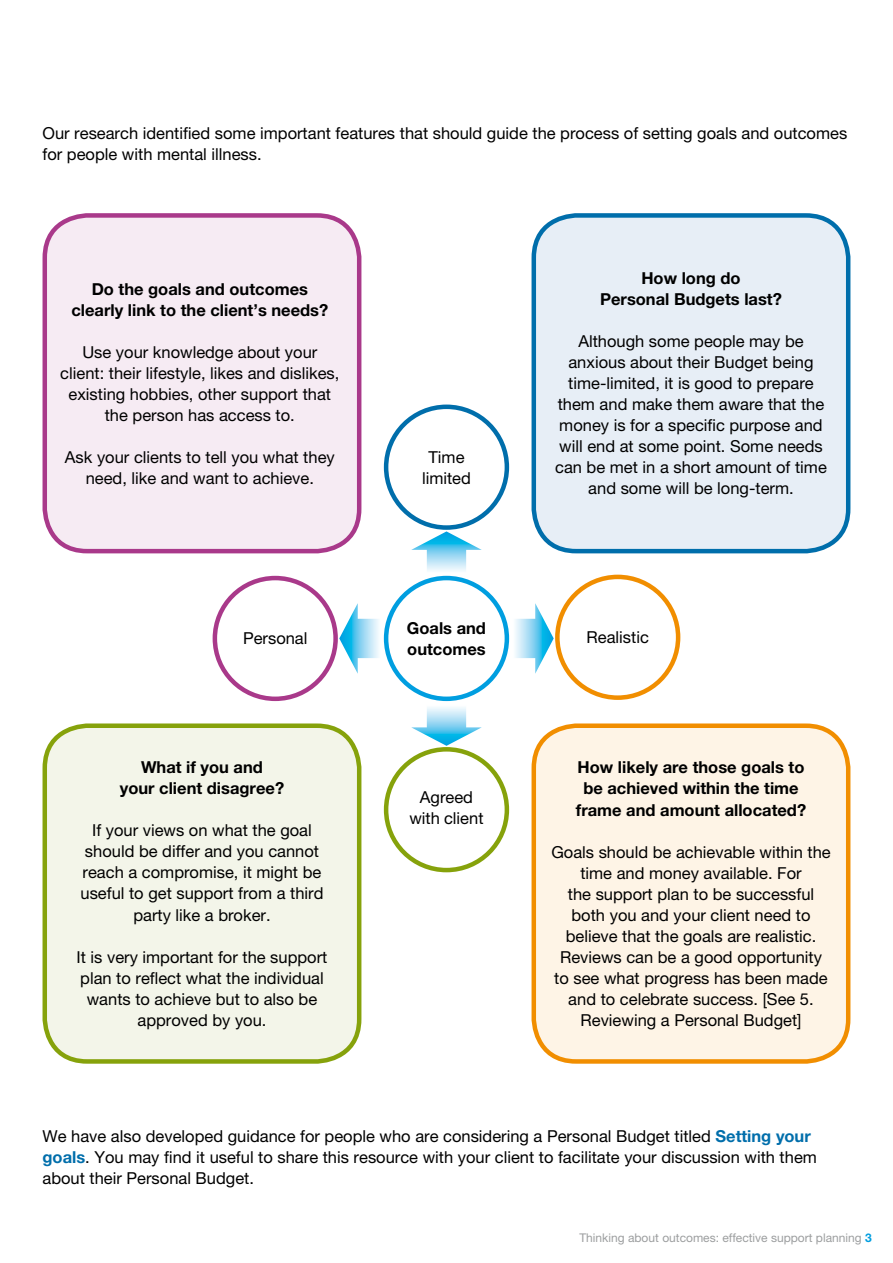
<style>
.page{position:relative;width:893px;height:1263px;background:#fff}
.page>*{position:absolute;margin:0;border:0;box-sizing:border-box;transform-origin:0 0}
.t1{font:16.5px/21px "Helvetica Neue LT Pro";color:#000;text-align:center}
.t2{font:700 16.5px/21px "Helvetica Neue LT Pro";color:#000;text-align:center}
.t3{font:12px "Helvetica Neue LT Pro";color:#9c9e9f}
.s1{font-weight:700;color:#006eab}
.s2{font-weight:700;color:#009ee0}
</style>
<div class="page">
<div style="left:534px;top:726px;width:314px;height:335px;background:#fef4e6;border-radius:43px"></div>
<div style="left:531px;top:723px;width:319px;height:341px;border:4px solid #f18e00;border-radius:43px"></div>
<div style="left:45px;top:726px;width:314px;height:335px;background:#f3f5e9;border-radius:43px"></div>
<div style="left:43px;top:723px;width:318px;height:341px;border:4px solid #86a20b;border-radius:43px"></div>
<div style="left:534px;top:215px;width:314px;height:336px;background:#e7eef6;border-radius:43px"></div>
<div style="left:531px;top:213px;width:319px;height:340px;border:4px solid #006eab;border-radius:43px"></div>
<div style="left:45px;top:215px;width:314px;height:336px;background:#f6ebf3;border-radius:43px"></div>
<div style="left:43px;top:213px;width:318px;height:340px;border:4px solid #a9398a;border-radius:43px"></div>
<div style="left:384px;top:405px;width:125px;height:125px;border:4px solid #006eab;border-radius:50%"></div>
<div style="left:384px;top:747px;width:125px;height:125px;border:4px solid #86a20b;border-radius:50%"></div>
<div style="left:213px;top:576px;width:125px;height:125px;border:4px solid #a9398a;border-radius:50%"></div>
<div style="left:555px;top:575px;width:125px;height:125px;border:4px solid #f18e00;border-radius:50%"></div>
<div style="left:384px;top:576px;width:125px;height:125px;border:4px solid #009ee0;border-radius:50%"></div>
<svg style="left:411px;top:707px;width:71px;height:39px"></svg>
<svg style="left:411px;top:531px;width:71px;height:40px"></svg>
<svg style="left:515px;top:603px;width:39px;height:71px"></svg>
<svg style="left:339px;top:603px;width:40px;height:71px"></svg>
<p class="t1" style="left:43px;top:123px;width:806px;text-align:left">Our research identified some important features that should guide the process of setting goals and outcomes for people with mental illness.</p>
<p class="t2" style="left:71px;top:278px;width:258px">Do the goals and outcomes clearly link to the client’s needs?</p>
<p class="t1" style="left:60px;top:341px;width:281px">Use your knowledge about your client: their lifestyle, likes and dislikes, existing hobbies, other support that the person has access to.</p>
<p class="t1" style="left:65px;top:446px;width:271px">Ask your clients to tell you what they need, like and want to achieve.</p>
<p class="t1" style="left:422px;top:446px;width:50px">Time limited</p>
<p class="t2" style="left:600px;top:267px;width:183px">How long do<br>Personal Budgets last?</p>
<p class="t1" style="left:555px;top:331px;width:273px">Although some people may be anxious about their Budget being time-limited, it is good to prepare them and make them aware that the money is for a specific purpose and will end at some point. Some needs can be met in a short amount of time and some will be long-term.</p>
<p class="t2" style="left:407px;top:617px;width:81px;text-align:left">Goals and outcomes</p>
<p class="t1" style="left:243px;top:628px;width:66px">Personal</p>
<p class="t1" style="left:587px;top:627px;width:64px">Realistic</p>
<p class="t2" style="left:120px;top:757px;width:166px">What if you and<br>your client disagree?</p>
<p class="t1" style="left:81px;top:820px;width:244px">If your views on what the goal should be differ and you cannot reach a compromise, it might be useful to get support from a third party like a broker.</p>
<p class="t1" style="left:77px;top:946px;width:252px">It is very important for the support plan to reflect what the individual wants to achieve but to also be approved by you.</p>
<p class="t1" style="left:409px;top:787px;width:76px">Agreed with client</p>
<p class="t2" style="left:576px;top:757px;width:232px">How likely are those goals to be achieved within the time frame and amount allocated?</p>
<p class="t1" style="left:551px;top:841px;width:281px">Goals should be achievable within the time and money available. For<br>the support plan to be successful both you and your client need to believe that the goals are realistic.<br>Reviews can be a good opportunity to see what progress has been made and to celebrate success. [See 5.<br>Reviewing a Personal Budget]</p>
<p class="t1" style="left:43px;top:1125px;width:776px;text-align:left">We have also developed guidance for people who are considering a Personal Budget titled <span class="s1">Setting your goals</span>. You may find it useful to share this resource with your client to facilitate your discussion with them about their Personal Budget.</p>
<p class="t3" style="left:579px;top:1230px;width:294px">Thinking about outcomes: effective support planning <span class="s2">3</span></p>
</div>
